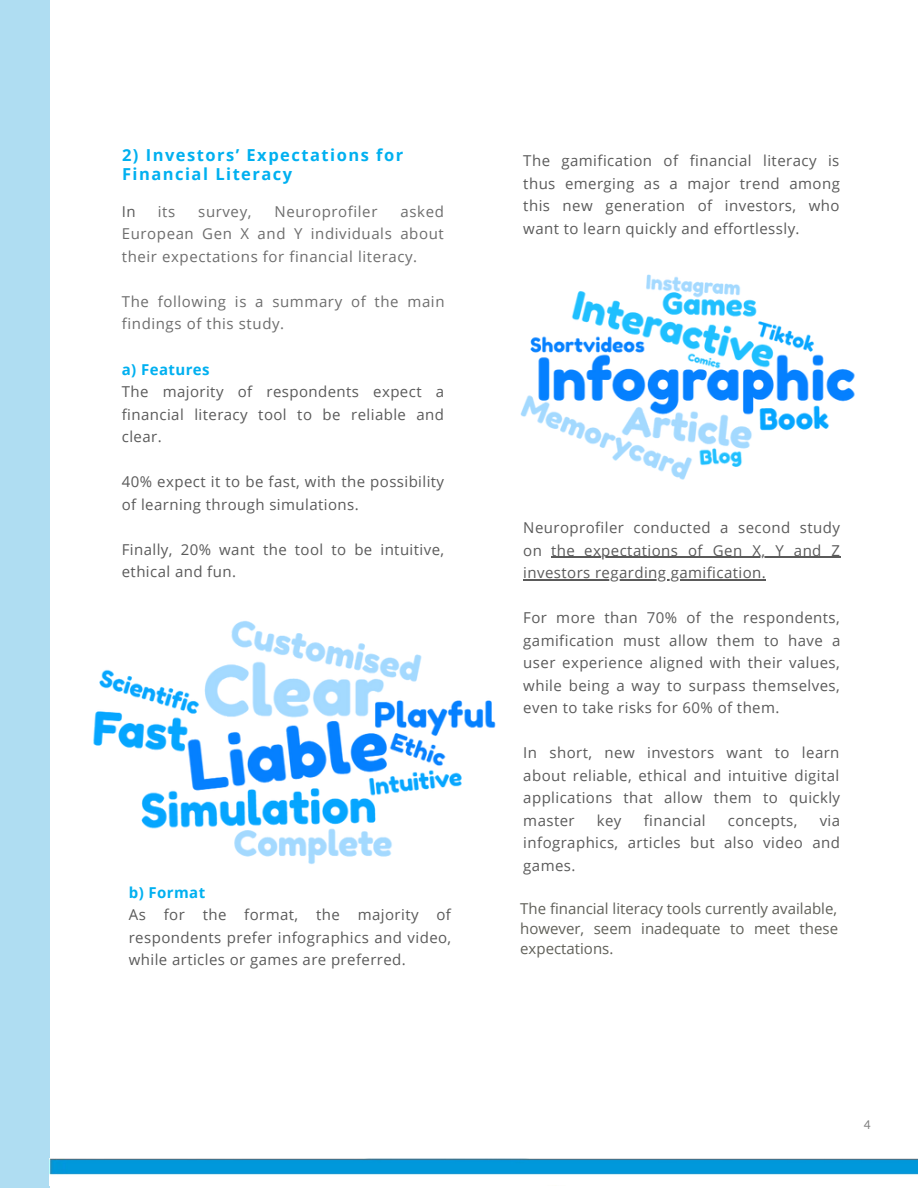
<style>
.page{position:relative;width:918px;height:1188px;background:#fff}
.page>*{position:absolute;margin:0;border:0;box-sizing:border-box;transform-origin:0 0}
.t1{font:700 16.5px/19.2px "Open Sans";letter-spacing:.09em;color:#00b0f0}
.t2{font:15px/22.5px "Open Sans";letter-spacing:.03em;color:#5a5a5a;text-align:justify}
.t3{font:15px/22.5px "Open Sans";letter-spacing:.04em;color:#6d6d6d;text-align:justify}
.t4{font:15px/20.2px "Open Sans";color:#606059;text-align:justify}
.t5{font:700 15px "Open Sans";letter-spacing:.03em;color:#00b0f0}
.t6{font:13.5px "Carlito";color:#808080}
</style>
<div class="page">
<div style="left:0;top:0;width:49px;height:1188px;background:#afddf2"></div>
<img style="left:50px;top:1158px;width:868px;height:17px">
<img style="left:520px;top:274px;width:335px;height:142px">
<img style="left:49px;top:416px;width:792px;height:668px">
<hr style="left:551px;top:557px;width:33px;height:1px;background:#5a5a5a">
<hr style="left:584px;top:557px;width:257px;height:1px;background:#5a5a5a">
<hr style="left:523px;top:579px;width:243px;height:1px;background:#5a5a5a">
<p class="t1" style="left:122px;top:145px;width:283px">2) Investors’ Expectations for<br>Financial Literacy</p>
<p class="t2" style="left:122px;top:200px;width:15px">In</p>
<p class="t3" style="left:158px;top:200px;width:19px">its</p>
<p class="t3" style="left:198px;top:200px;width:55px">survey,</p>
<p class="t3" style="left:275px;top:200px;width:104px">Neuroprofiler</p>
<p class="t3" style="left:122px;top:200px;width:324px;text-indent:279px">asked European Gen X and Y individuals about their expectations for financial literacy.</p>
<p class="t3" style="left:122px;top:290px;width:324px">The following is a summary of the main findings of this study.</p>
<p class="t5" style="left:122px;top:359px;width:89px">a) Features</p>
<p class="t2" style="left:122px;top:380px;width:324px">The majority of respondents expect a financial literacy tool to be reliable and clear.</p>
<p class="t2" style="left:122px;top:470px;width:324px">40% expect it to be fast, with the possibility of learning through simulations.</p>
<p class="t2" style="left:122px;top:538px;width:324px">Finally, 20% want the tool to be intuitive, ethical and fun.</p>
<p class="t5" style="left:129px;top:882px;width:78px">b) Format</p>
<p class="t2" style="left:129px;top:903px;width:324px">As for the format, the majority of respondents prefer infographics and video, while articles or games are preferred.</p>
<p class="t2" style="left:523px;top:149px;width:318px">The gamification of financial literacy is thus emerging as a major trend among this new generation of investors, who want to learn quickly and effortlessly.</p>
<p class="t2" style="left:523px;top:516px;width:318px">Neuroprofiler conducted a second study on the expectations of Gen X, Y and Z investors regarding gamification.</p>
<p class="t2" style="left:523px;top:606px;width:319px">For more than 70% of the respondents, gamification must allow them to have a user experience aligned with their values, while being a way to surpass themselves, even to take risks for 60% of them.</p>
<p class="t2" style="left:523px;top:741px;width:318px">In short, new investors want to learn about reliable, ethical and intuitive digital applications that allow them to quickly master</p>
<p class="t2" style="left:597px;top:809px;width:26px">key</p>
<p class="t2" style="left:644px;top:809px;width:64px">financial</p>
<p class="t2" style="left:728px;top:809px;width:71px">concepts,</p>
<p class="t2" style="left:523px;top:809px;width:318px;text-indent:296px">via infographics, articles but also video and games.</p>
<p class="t4" style="left:520px;top:898px;width:319px">The financial literacy tools currently available, however, seem inadequate to meet these expectations.</p>
<p class="t6" style="left:864px;top:1118px;width:8px">4</p>
</div>
